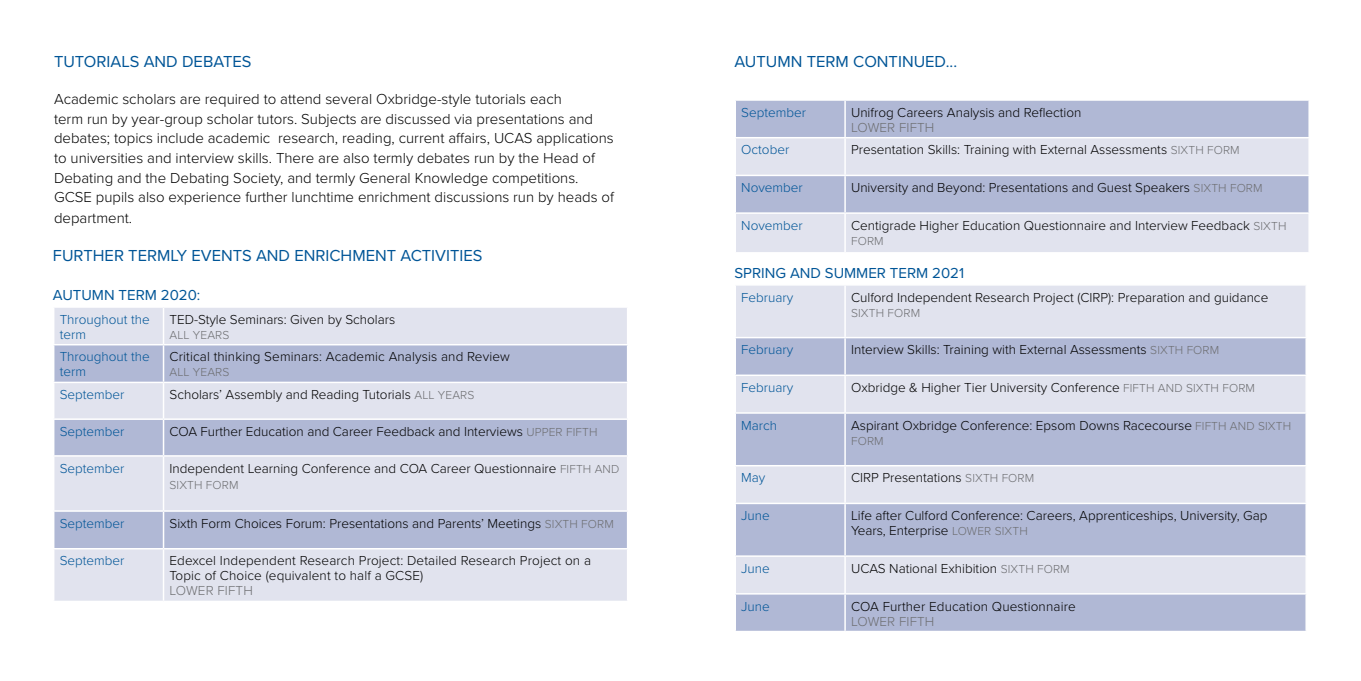
<style>
.page{position:relative;width:1361px;height:681px;background:#fff}
.page>*{position:absolute;margin:0;border:0;box-sizing:border-box;transform-origin:0 0}
.t1{font:16.5px "Proxima Nova";color:#005597}
.t2{font:300 15px/19.5px "Proxima Nova";color:#000}
.t3{font:15px "Proxima Nova";color:#005597}
.t4{font:300 13.5px/15px "Proxima Nova";color:#000}
.t5{font:300 13.5px/15px "Proxima Nova";color:#005597}
.t6{font:300 13.5px "Proxima Nova";letter-spacing:.01em;color:#6d6e71}
.t7{font:300 12px "Proxima Nova";letter-spacing:.01em;color:#6d6e71}
.s1{font-size:12px;color:#6d6e71}
</style>
<div class="page">
<div style="left:54px;top:308px;width:573px;height:292px;background:#e1e3ee"></div>
<svg style="left:54px;top:345px;width:573px;height:202px;fill:#b0b8d5"></svg>
<hr style="left:53px;top:344px;width:110px;height:1px;background:#fff">
<hr style="left:53px;top:381px;width:110px;height:2px;background:#fff">
<hr style="left:53px;top:418px;width:110px;height:2px;background:#fff">
<hr style="left:163px;top:307px;width:1px;height:37px;background:#fff">
<hr style="left:163px;top:344px;width:465px;height:1px;background:#fff">
<hr style="left:163px;top:345px;width:1px;height:36px;background:#fff">
<hr style="left:163px;top:381px;width:465px;height:2px;background:#fff">
<hr style="left:163px;top:383px;width:1px;height:35px;background:#fff">
<hr style="left:163px;top:418px;width:465px;height:2px;background:#fff">
<hr style="left:163px;top:420px;width:1px;height:35px;background:#fff">
<hr style="left:163px;top:456px;width:1px;height:54px;background:#fff">
<hr style="left:163px;top:511px;width:1px;height:36px;background:#fff">
<hr style="left:163px;top:549px;width:1px;height:51px;background:#fff">
<hr style="left:53px;top:455px;width:110px;height:1px;background:#fff">
<hr style="left:163px;top:455px;width:465px;height:1px;background:#fff">
<hr style="left:53px;top:510px;width:110px;height:1px;background:#fff">
<hr style="left:163px;top:510px;width:465px;height:1px;background:#fff">
<hr style="left:53px;top:547px;width:110px;height:2px;background:#fff">
<hr style="left:163px;top:547px;width:465px;height:2px;background:#fff">
<div style="left:736px;top:285px;width:569px;height:52px;background:#e1e3ee"></div>
<svg style="left:736px;top:338px;width:569px;height:292px;fill:#b0b8d5"></svg>
<hr style="left:844px;top:285px;width:2px;height:52px;background:#fff">
<hr style="left:844px;top:338px;width:2px;height:36px;background:#fff">
<hr style="left:844px;top:376px;width:2px;height:36px;background:#fff">
<hr style="left:844px;top:413px;width:2px;height:52px;background:#fff">
<hr style="left:844px;top:466px;width:2px;height:36px;background:#fff">
<hr style="left:844px;top:504px;width:2px;height:51px;background:#fff">
<hr style="left:844px;top:556px;width:2px;height:36px;background:#fff">
<hr style="left:844px;top:594px;width:2px;height:36px;background:#fff">
<hr style="left:734px;top:374px;width:111px;height:2px;background:#fff">
<hr style="left:845px;top:374px;width:462px;height:2px;background:#fff">
<hr style="left:734px;top:412px;width:111px;height:1px;background:#fff">
<hr style="left:845px;top:412px;width:462px;height:1px;background:#fff">
<hr style="left:734px;top:465px;width:111px;height:1px;background:#fff">
<hr style="left:845px;top:465px;width:462px;height:1px;background:#fff">
<hr style="left:734px;top:502px;width:111px;height:2px;background:#fff">
<hr style="left:845px;top:502px;width:462px;height:2px;background:#fff">
<hr style="left:734px;top:555px;width:111px;height:1px;background:#fff">
<hr style="left:845px;top:555px;width:462px;height:1px;background:#fff">
<hr style="left:734px;top:592px;width:111px;height:2px;background:#fff">
<hr style="left:845px;top:592px;width:462px;height:2px;background:#fff">
<div style="left:736px;top:101px;width:572px;height:36px;background:#b0b8d5"></div>
<svg style="left:736px;top:138px;width:572px;height:114px;fill:#e1e3ee"></svg>
<hr style="left:844px;top:101px;width:2px;height:36px;background:#fff">
<hr style="left:844px;top:138px;width:2px;height:36px;background:#fff">
<hr style="left:844px;top:176px;width:2px;height:36px;background:#fff">
<hr style="left:844px;top:214px;width:2px;height:38px;background:#fff">
<hr style="left:734px;top:174px;width:111px;height:2px;background:#fff">
<hr style="left:845px;top:174px;width:465px;height:2px;background:#fff">
<hr style="left:734px;top:212px;width:111px;height:2px;background:#fff">
<hr style="left:845px;top:212px;width:465px;height:2px;background:#fff">
<p class="t1" style="left:54px;top:49px;width:199px">TUTORIALS AND DEBATES</p>
<p class="t2" style="left:54px;top:89px;width:561px">Academic scholars are required to attend several Oxbridge-style tutorials each<br>term run by year-group scholar tutors. Subjects are discussed via presentations and debates; topics include academic research, reading, current affairs, UCAS applications to universities and interview skills. There are also termly debates run by the Head of Debating and the Debating Society, and termly General Knowledge competitions.<br>GCSE pupils also experience further lunchtime enrichment discussions run by heads of</p>
<p class="t2" style="left:54px;top:207px;width:80px">department.</p>
<p class="t1" style="left:53px;top:243px;width:431px">FURTHER TERMLY EVENTS AND ENRICHMENT ACTIVITIES</p>
<p class="t3" style="left:53px;top:284px;width:149px">AUTUMN TERM 2020:</p>
<p class="t5" style="left:60px;top:311px;width:92px">Throughout the term</p>
<p class="t4" style="left:169px;top:311px;width:227px">TED-Style Seminars: Given by Scholars</p>
<p class="t7" style="left:169px;top:325px;width:61px">ALL YEARS</p>
<p class="t5" style="left:60px;top:348px;width:92px">Throughout the term</p>
<p class="t4" style="left:169px;top:348px;width:342px">Critical thinking Seminars: Academic Analysis and Review</p>
<p class="t7" style="left:169px;top:363px;width:61px">ALL YEARS</p>
<p class="t5" style="left:60px;top:386px;width:66px">September</p>
<p class="t4" style="left:169px;top:386px;width:306px">Scholars’ Assembly and Reading Tutorials <span class="s1">ALL YEARS</span></p>
<p class="t5" style="left:60px;top:423px;width:66px">September</p>
<p class="t4" style="left:169px;top:423px;width:429px">COA Further Education and Career Feedback and Interviews <span class="s1">UPPER FIFTH</span></p>
<p class="t5" style="left:60px;top:459px;width:66px">September</p>
<p class="t4" style="left:169px;top:459px;width:451px">Independent Learning Conference and COA Career Questionnaire <span class="s1">FIFTH AND</span></p>
<p class="t7" style="left:169px;top:475px;width:71px">SIXTH FORM</p>
<p class="t5" style="left:60px;top:514px;width:66px">September</p>
<p class="t4" style="left:169px;top:514px;width:446px">Sixth Form Choices Forum: Presentations and Parents’ Meetings <span class="s1">SIXTH FORM</span></p>
<p class="t5" style="left:60px;top:552px;width:66px">September</p>
<p class="t4" style="left:169px;top:552px;width:423px">Edexcel Independent Research Project: Detailed Research Project on a<br>Topic of Choice (equivalent to half a GCSE)</p>
<p class="t6" style="left:169px;top:580px;width:85px">LOWER FIFTH</p>
<p class="t1" style="left:734px;top:49px;width:224px">AUTUMN TERM CONTINUED...</p>
<p class="t5" style="left:741px;top:104px;width:66px">September</p>
<p class="t4" style="left:851px;top:104px;width:232px">Unifrog Careers Analysis and Reflection</p>
<p class="t6" style="left:851px;top:117px;width:85px">LOWER FIFTH</p>
<p class="t5" style="left:741px;top:142px;width:50px">October</p>
<p class="t4" style="left:851px;top:142px;width:390px">Presentation Skills: Training with External Assessments <span class="s1">SIXTH FORM</span></p>
<p class="t5" style="left:741px;top:179px;width:63px">November</p>
<p class="t4" style="left:851px;top:179px;width:413px">University and Beyond: Presentations and Guest Speakers <span class="s1">SIXTH FORM</span></p>
<p class="t5" style="left:741px;top:217px;width:63px">November</p>
<p class="t4" style="left:851px;top:217px;width:437px">Centigrade Higher Education Questionnaire and Interview Feedback <span class="s1">SIXTH</span></p>
<p class="t7" style="left:851px;top:232px;width:34px">FORM</p>
<p class="t3" style="left:734px;top:262px;width:231px">SPRING AND SUMMER TERM 2021</p>
<p class="t5" style="left:741px;top:289px;width:54px">February</p>
<p class="t4" style="left:851px;top:289px;width:419px">Culford Independent Research Project (CIRP): Preparation and guidance</p>
<p class="t7" style="left:851px;top:303px;width:71px">SIXTH FORM</p>
<p class="t5" style="left:741px;top:341px;width:54px">February</p>
<p class="t4" style="left:851px;top:341px;width:370px">Interview Skills: Training with External Assessments <span class="s1">SIXTH FORM</span></p>
<p class="t5" style="left:741px;top:379px;width:54px">February</p>
<p class="t4" style="left:851px;top:379px;width:405px">Oxbridge &amp; Higher Tier University Conference <span class="s1">FIFTH AND SIXTH FORM</span></p>
<p class="t5" style="left:741px;top:417px;width:37px">March</p>
<p class="t4" style="left:851px;top:417px;width:441px">Aspirant Oxbridge Conference: Epsom Downs Racecourse <span class="s1">FIFTH AND SIXTH</span></p>
<p class="t7" style="left:851px;top:431px;width:34px">FORM</p>
<p class="t5" style="left:741px;top:469px;width:26px">May</p>
<p class="t4" style="left:851px;top:469px;width:185px">CIRP Presentations <span class="s1">SIXTH FORM</span></p>
<p class="t5" style="left:741px;top:507px;width:30px">June</p>
<p class="t4" style="left:851px;top:507px;width:418px">Life after Culford Conference: Careers, Apprenticeships, University, Gap<br>Years, Enterprise <span class="s1">LOWER SIXTH</span></p>
<p class="t5" style="left:741px;top:560px;width:30px">June</p>
<p class="t4" style="left:851px;top:560px;width:220px">UCAS National Exhibition <span class="s1">SIXTH FORM</span></p>
<p class="t5" style="left:741px;top:597px;width:30px">June</p>
<p class="t4" style="left:851px;top:597px;width:226px">COA Further Education Questionnaire</p>
<p class="t6" style="left:851px;top:610px;width:85px">LOWER FIFTH</p>
</div>
